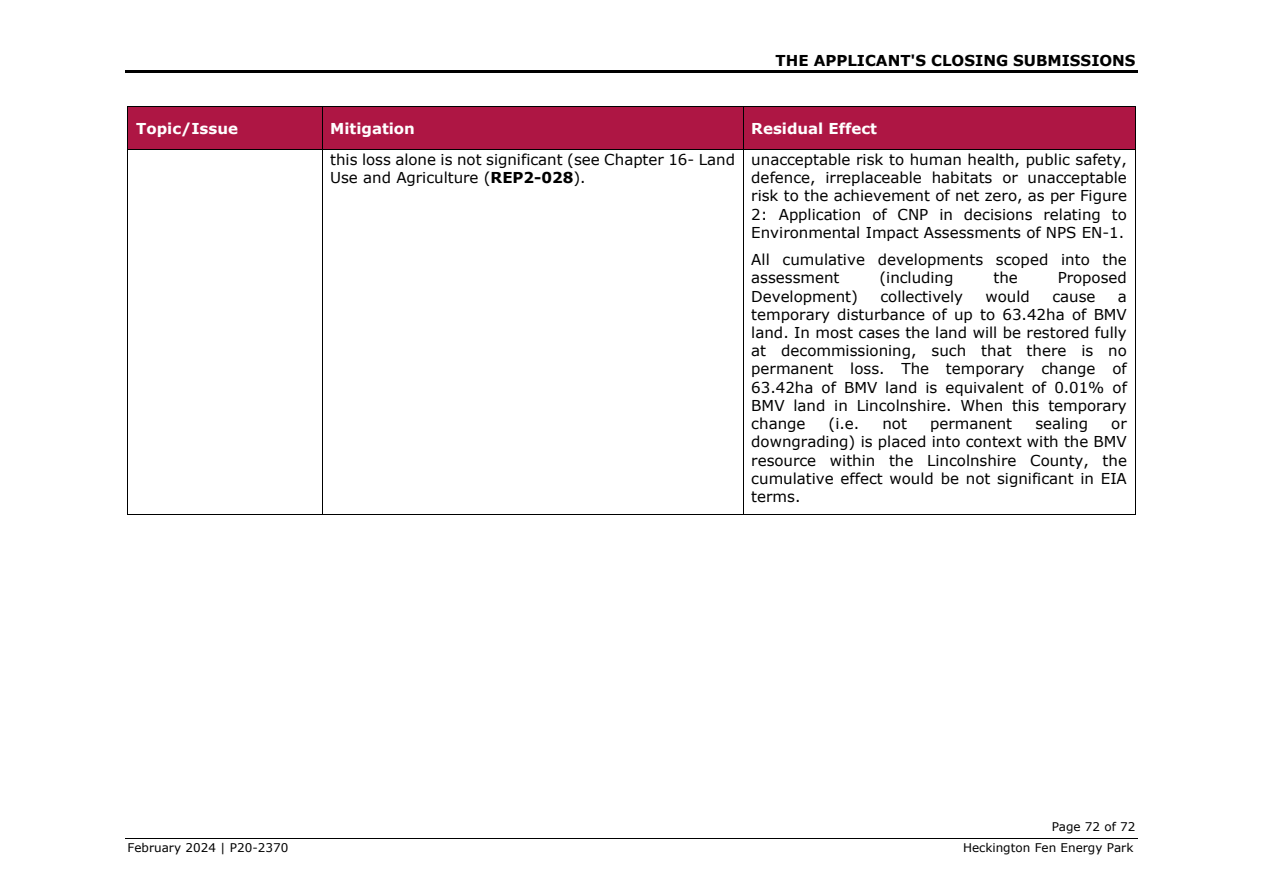
<style>
.page{position:relative;width:1263px;height:893px;background:#fff}
.page>*{position:absolute;margin:0;border:0;box-sizing:border-box;transform-origin:0 0}
.t1{font:15px/18.3px "Verdana";color:#000;text-align:justify}
.t2{font:700 15px "Verdana";color:#fff}
.t3{font:700 15px "Verdana";color:#000}
.t4{font:12px "Verdana";color:#000}
.s1{font-weight:700}
</style>
<div class="page">
<hr style="left:125px;top:71px;width:1013px;height:2px;background:#000">
<hr style="left:125px;top:838px;width:1013px;height:1px;background:#000">
<div style="left:128px;top:107px;width:194px;height:42px;background:#ae1644"></div>
<div style="left:322px;top:107px;width:421px;height:42px;background:#ae1644"></div>
<div style="left:744px;top:107px;width:391px;height:42px;background:#ae1644"></div>
<hr style="left:128px;top:106px;width:194px;height:1px;background:#000">
<hr style="left:322px;top:106px;width:421px;height:1px;background:#000">
<hr style="left:744px;top:106px;width:391px;height:1px;background:#000">
<hr style="left:128px;top:107px;width:1px;height:42px;background:#000">
<hr style="left:322px;top:107px;width:1px;height:42px;background:#000">
<hr style="left:743px;top:107px;width:1px;height:42px;background:#000">
<hr style="left:1135px;top:107px;width:1px;height:42px;background:#000">
<hr style="left:128px;top:149px;width:194px;height:1px;background:#000">
<hr style="left:322px;top:149px;width:421px;height:1px;background:#000">
<hr style="left:744px;top:149px;width:391px;height:1px;background:#000">
<hr style="left:128px;top:150px;width:1px;height:364px;background:#000">
<hr style="left:128px;top:514px;width:194px;height:1px;background:#000">
<hr style="left:322px;top:150px;width:1px;height:364px;background:#000">
<hr style="left:322px;top:514px;width:421px;height:1px;background:#000">
<hr style="left:743px;top:150px;width:1px;height:364px;background:#000">
<hr style="left:744px;top:514px;width:391px;height:1px;background:#000">
<hr style="left:1135px;top:150px;width:1px;height:364px;background:#000">
<p class="t3" style="left:775px;top:50px;width:361px">THE APPLICANT'S CLOSING SUBMISSIONS</p>
<p class="t2" style="left:136px;top:118px;width:103px">Topic/Issue</p>
<p class="t2" style="left:330px;top:118px;width:86px">Mitigation</p>
<p class="t2" style="left:751px;top:118px;width:127px">Residual Effect</p>
<p class="t1" style="left:330px;top:150px;width:406px">this loss alone is not significant (see Chapter 16- Land<br>Use and Agriculture (<span class="s1">REP2-028</span>).</p>
<p class="t1" style="left:751px;top:150px;width:377px">unacceptable risk to human health, public safety, defence, irreplaceable habitats or unacceptable risk to the achievement of net zero, as per Figure 2: Application of CNP in decisions relating to Environmental Impact Assessments of NPS EN-1.</p>
<p class="t1" style="left:751px;top:250px;width:377px">All cumulative developments scoped into the assessment</p>
<p class="t1" style="left:879px;top:268px;width:76px">(including</p>
<p class="t1" style="left:993px;top:268px;width:26px">the</p>
<p class="t1" style="left:1058px;top:268px;width:71px">Proposed</p>
<p class="t1" style="left:751px;top:287px;width:108px">Development)</p>
<p class="t1" style="left:880px;top:287px;width:84px">collectively</p>
<p class="t1" style="left:985px;top:287px;width:46px">would</p>
<p class="t1" style="left:1052px;top:287px;width:45px">cause</p>
<p class="t1" style="left:751px;top:287px;width:377px;text-indent:367px">a temporary disturbance of up to 63.42ha of BMV land. In most cases the land will be restored fully at decommissioning, such that there is no permanent loss. The temporary change of 63.42ha of BMV land is equivalent of 0.01% of BMV land in Lincolnshire. When this temporary change</p>
<p class="t1" style="left:829px;top:414px;width:32px">(i.e.</p>
<p class="t1" style="left:882px;top:414px;width:26px">not</p>
<p class="t1" style="left:930px;top:414px;width:84px">permanent</p>
<p class="t1" style="left:1035px;top:414px;width:54px">sealing</p>
<p class="t1" style="left:751px;top:414px;width:377px;text-indent:360px">or downgrading) is placed into context with the BMV resource within the Lincolnshire County, the cumulative effect would be not significant in EIA terms.</p>
<p class="t4" style="left:1052px;top:818px;width:85px">Page 72 of 72</p>
<p class="t4" style="left:128px;top:840px;width:162px">February 2024 | P20-2370</p>
<p class="t4" style="left:963px;top:840px;width:172px">Heckington Fen Energy Park</p>
</div>
